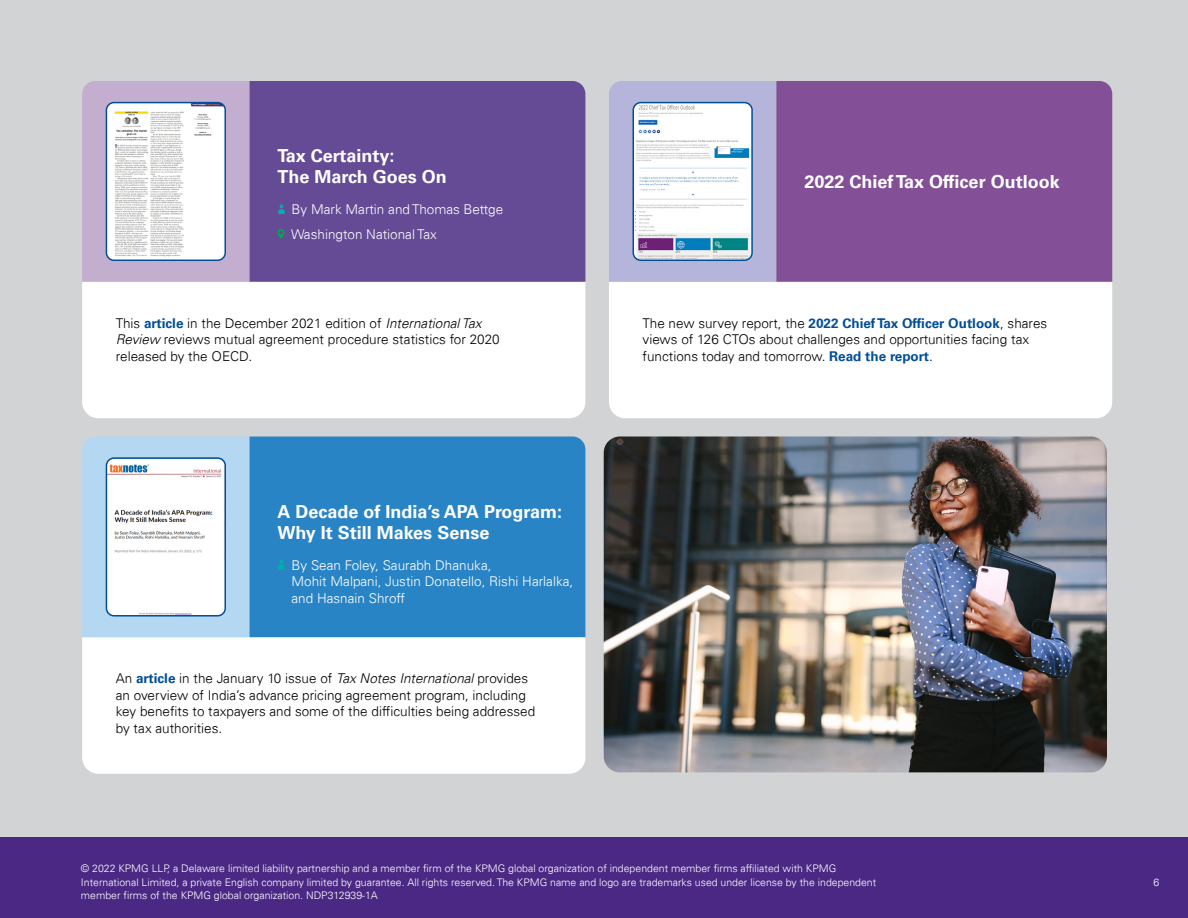
<style>
.page{position:relative;width:1188px;height:918px;background:#fff}
.page>*{position:absolute;margin:0;border:0;box-sizing:border-box;transform-origin:0 0}
.t1{font:700 18px/21px "Univers 65";color:#fff}
.t2{font:300 13.5px/16.5px "Univers 45";color:#000}
.t3{font:300 13.5px/16.5px "Univers 45";color:#fff}
.t4{font:300 10.5px/13.5px "Univers 45";color:#fff}
.s1{font-family:"Univers 65";font-weight:700;color:#004e98}
.s2{font-style:italic}
</style>
<div class="page">
<div style="left:0;top:837px;width:1188px;height:81px;background:#4b2884"></div>
<div style="left:0;top:0;width:1188px;height:837px;background:#d1d3d4"></div>
<div style="left:82px;top:81px;width:168px;height:201px;background:#c4aecf"></div>
<div style="left:250px;top:81px;width:335px;height:201px;background:#654a95"></div>
<svg style="left:278px;top:204px;width:7px;height:10px"></svg>
<div style="left:82px;top:282px;width:503px;height:136px;background:#fff"></div>
<img style="left:604px;top:436px;width:503px;height:336px">
<img style="left:106px;top:103px;width:119px;height:157px">
<div style="left:106px;top:102px;width:120px;height:159px;border:2px solid #004e98;border-radius:8px"></div>
<svg style="left:278px;top:229px;width:6px;height:10px"></svg>
<div style="left:82px;top:436px;width:168px;height:201px;background:#b5d8f2"></div>
<div style="left:250px;top:436px;width:335px;height:201px;background:#2984c6"></div>
<svg style="left:278px;top:560px;width:7px;height:9px"></svg>
<div style="left:82px;top:637px;width:503px;height:137px;background:#fff"></div>
<img style="left:106px;top:458px;width:119px;height:158px">
<div style="left:106px;top:457px;width:120px;height:160px;border:2px solid #004e98;border-radius:8px"></div>
<div style="left:609px;top:81px;width:167px;height:201px;background:#b5b4da"></div>
<div style="left:776px;top:81px;width:336px;height:201px;background:#834f96"></div>
<div style="left:609px;top:282px;width:503px;height:136px;background:#fff"></div>
<img style="left:633px;top:103px;width:119px;height:157px">
<div style="left:633px;top:102px;width:120px;height:159px;border:2px solid #004e98;border-radius:8px"></div>
<h1 class="t1" style="left:278px;top:145px;width:171px">Tax Certainty:<br>The March Goes On</h1>
<p class="t3" style="left:292px;top:201px;width:213px">By Mark Martin and Thomas Bettge</p>
<p class="t3" style="left:291px;top:226px;width:147px">Washington National Tax</p>
<p class="t2" style="left:116px;top:315px;width:385px">This <span class="s1">article</span> in the December 2021 edition of <span class="s2">International Tax<br>Review</span> reviews mutual agreement procedure statistics for 2020 released by the OECD.</p>
<h1 class="t1" style="left:278px;top:501px;width:286px">A Decade of India’s APA Program:<br>Why It Still Makes Sense</h1>
<p class="t3" style="left:292px;top:557px;width:283px">By Sean Foley, Saurabh Dhanuka,<br>Mohit Malpani, Justin Donatello, Rishi Harlalka, and Hasnain Shroff</p>
<p class="t2" style="left:116px;top:670px;width:421px">An <span class="s1">article</span> in the January 10 issue of <span class="s2">Tax Notes International</span> provides an overview of India’s advance pricing agreement program, including key benefits to taxpayers and some of the difficulties being addressed by tax authorities.</p>
<h1 class="t1" style="left:804px;top:171px;width:257px">2022 Chief Tax Officer Outlook</h1>
<p class="t2" style="left:643px;top:315px;width:406px">The new survey report, the <span class="s1">2022 Chief Tax Officer Outlook</span>, shares views of 126 CTOs about challenges and opportunities facing tax functions today and tomorrow. <span class="s1">Read the report</span>.</p>
<p class="t4" style="left:81px;top:862px;width:797px">© 2022 KPMG LLP, a Delaware limited liability partnership and a member firm of the KPMG global organization of independent member firms affiliated with KPMG<br>International Limited, a private English company limited by guarantee. All rights reserved. The KPMG name and logo are trademarks used under license by the independent member firms of the KPMG global organization. NDP312939-1A</p>
<p class="t4" style="left:1153px;top:876px;width:7px">6</p>
</div>
